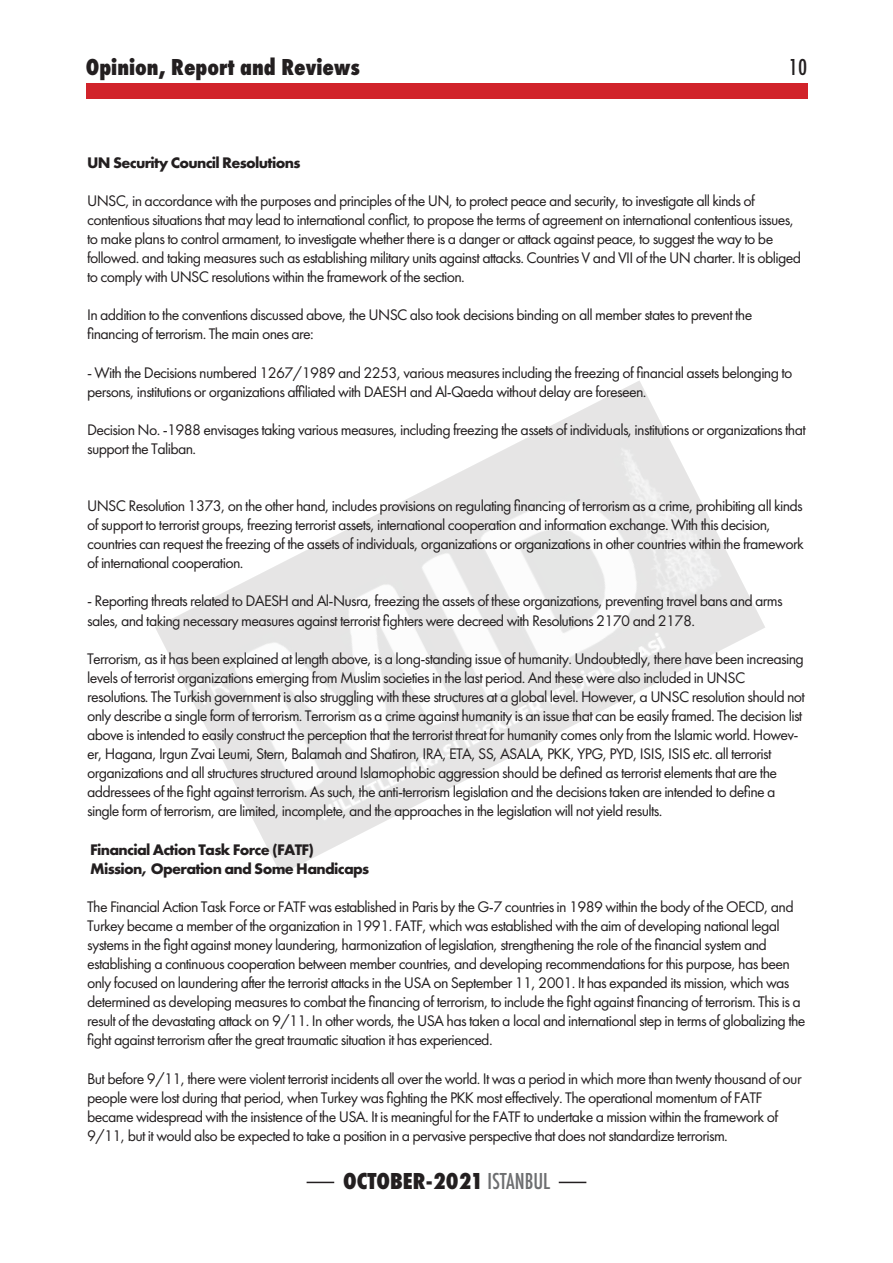
<style>
.page{position:relative;width:893px;height:1263px;background:#fff}
.page>*{position:absolute;margin:0;border:0;box-sizing:border-box;transform-origin:0 0}
.t1{font:800 24px "Futura PT Cond";color:#231f20}
.t2{font:500 24px "Futura PT Cond";color:#231f20}
.t3{font:15.9px/19px "Futura PT";letter-spacing:-.04em;color:#231f20}
.t4{font:700 15.9px/19px "Futura PT";letter-spacing:-.04em;color:#231f20}
.s1{font-weight:500;color:#6d6e70}
</style>
<div class="page">
<div style="left:86px;top:83px;width:721px;height:15px;background:#d1232a"></div>
<img style="left:155px;top:381px;width:610px;height:493px">
<svg style="left:559px;top:1182px;width:27px;height:1px"></svg>
<svg style="left:307px;top:1182px;width:27px;height:1px"></svg>
<h1 class="t1" style="left:86px;top:53px;width:276px">Opinion, Report and Reviews</h1>
<h1 class="t2" style="left:789px;top:53px;width:20px">10</h1>
<p class="t4" style="left:87px;top:152px;width:215px">UN Security Council Resolutions</p>
<p class="t3" style="left:87px;top:191px;width:716px">UNSC, in accordance with the purposes and principles of the UN, to protect peace and security, to investigate all kinds of contentious situations that may lead to international conflict, to propose the terms of agreement on international contentious issues, to make plans to control armament, to investigate whether there is a danger or attack against peace, to suggest the way to be followed. and taking measures such as establishing military units against attacks. Countries V and VII of the UN charter. It is obliged to comply with UNSC resolutions within the framework of the section.</p>
<p class="t3" style="left:87px;top:305px;width:667px">In addition to the conventions discussed above, the UNSC also took decisions binding on all member states to prevent the financing of terrorism. The main ones are:</p>
<p class="t3" style="left:87px;top:363px;width:707px">- With the Decisions numbered 1267/1989 and 2253, various measures including the freezing of financial assets belonging to persons, institutions or organizations affiliated with DAESH and Al-Qaeda without delay are foreseen.</p>
<p class="t3" style="left:87px;top:420px;width:720px">Decision No. -1988 envisages taking various measures, including freezing the assets of individuals, institutions or organizations that support the Taliban.</p>
<p class="t3" style="left:87px;top:496px;width:718px">UNSC Resolution 1373, on the other hand, includes provisions on regulating financing of terrorism as a crime, prohibiting all kinds of support to terrorist groups, freezing terrorist assets, international cooperation and information exchange. With this decision, countries can request the freezing of the assets of individuals, organizations or organizations in other countries within the framework of international cooperation.</p>
<p class="t3" style="left:87px;top:592px;width:697px">- Reporting threats related to DAESH and Al-Nusra, freezing the assets of these organizations, preventing travel bans and arms sales, and taking necessary measures against terrorist fighters were decreed with Resolutions 2170 and 2178.</p>
<p class="t3" style="left:87px;top:649px;width:719px">Terrorism, as it has been explained at length above, is a long-standing issue of humanity. Undoubtedly, there have been increasing levels of terrorist organizations emerging from Muslim societies in the last period. And these were also included in UNSC resolutions. The Turkish government is also struggling with these structures at a global level. However, a UNSC resolution should not only describe a single form of terrorism. Terrorism as a crime against humanity is an issue that can be easily framed. The decision list above is intended to easily construct the perception that the terrorist threat for humanity comes only from the Islamic world. Howev&shy;er, Hagana, Irgun Zvai Leumi, Stern, Balamah and Shatiron, IRA, ETA, SS, ASALA, PKK, YPG, PYD, ISIS, ISIS etc. all terrorist organizations and all structures structured around Islamophobic aggression should be defined as terrorist elements that are the addressees of the fight against terrorism. As such, the anti-terrorism legislation and the decisions taken are intended to define a single form of terrorism, are limited, incomplete, and the approaches in the legislation will not yield results.</p>
<p class="t4" style="left:90px;top:839px;width:281px">Financial Action Task Force (FATF)<br>Mission, Operation and Some Handicaps</p>
<p class="t3" style="left:87px;top:897px;width:720px">The Financial Action Task Force or FATF was established in Paris by the G-7 countries in 1989 within the body of the OECD, and Turkey became a member of the organization in 1991. FATF, which was established with the aim of developing national legal systems in the fight against money laundering, harmonization of legislation, strengthening the role of the financial system and establishing a continuous cooperation between member countries, and developing recommendations for this purpose, has been only focused on laundering after the terrorist attacks in the USA on September 11, 2001. It has expanded its mission, which was determined as developing measures to combat the financing of terrorism, to include the fight against financing of terrorism. This is a result of the devastating attack on 9/11. In other words, the USA has taken a local and international step in terms of globalizing the fight against terrorism after the great traumatic situation it has experienced.</p>
<p class="t3" style="left:87px;top:1069px;width:716px">But before 9/11, there were violent terrorist incidents all over the world. It was a period in which more than twenty thousand of our people were lost during that period, when Turkey was fighting the PKK most effectively. The operational momentum of FATF became widespread with the insistence of the USA. It is meaningful for the FATF to undertake a mission within the framework of 9/11, but it would also be expected to take a position in a pervasive perspective that does not standardize terrorism.</p>
<h1 class="t1" style="left:343px;top:1167px;width:209px">OCTOBER-2021 <span class="s1">ISTANBUL</span></h1>
</div>
